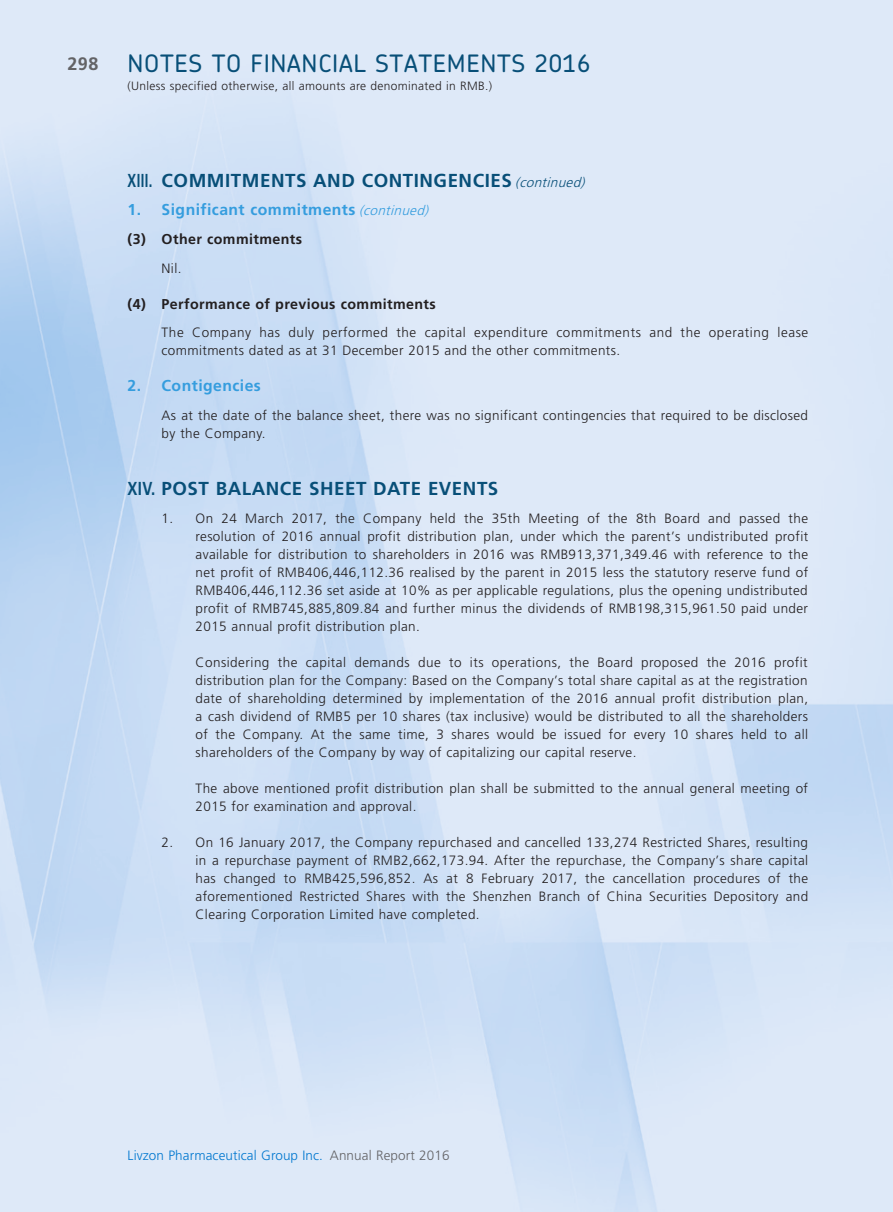
<style>
.page{position:relative;width:893px;height:1212px;background:#fff}
.page>*{position:absolute;margin:0;border:0;box-sizing:border-box;transform-origin:0 0}
.t1{font:500 24px "Chevin";letter-spacing:.03em;color:#084f78}
.Heading_1{font:700 18.75px "Frutiger LT Std";letter-spacing:.03em;color:#084f78;scale:.7 1}
.Heading_1-2{font:700 18.75px "Frutiger LT Std";letter-spacing:.03em;color:#084f78;scale:.8 1}
.t2{font:700 18px "Frutiger LT Std";color:#636366}
.Heading_2{font:700 15.75px "Frutiger LT Std";letter-spacing:.03em;color:#359dde}
.Heading_3{font:700 14.25px "Frutiger LT Std";letter-spacing:.03em;color:#231f20}
.Body_Text{font:300 13.5px/18px "Frutiger LT Std";letter-spacing:.03em;color:#231f20}
.t3{font:300 13.5px "Frutiger LT Std";letter-spacing:.01em;color:#0077cf}
.t4{font:300 12px "Frutiger LT Std";letter-spacing:.03em;color:#231f20}
.s1{font-weight:300;font-style:italic;font-size:13.5px}
.s2{color:#636366}
</style>
<div class="page">
<img style="left:0;top:0;width:893px;height:1212px">
<h3 class="t2" style="left:67px;top:53px;width:33px">298</h3>
<h1 class="t1" style="left:128px;top:47px;width:464px">NOTES TO FINANCIAL STATEMENTS 2016</h1>
<p class="t4" style="left:128px;top:79px;width:366px">(Unless specified otherwise, all amounts are denominated in RMB.)</p>
<p class="Heading_1" style="left:128px;top:169px;width:660px">XIII. COMMITMENTS AND CONTINGENCIES <span class="s1">(continued)</span></p>
<p class="Heading_2" style="left:128px;top:201px;width:306px">1. Significant commitments <span class="s1">(continued)</span></p>
<p class="Heading_3" style="left:128px;top:231px;width:176px">(3) Other commitments</p>
<p class="Body_Text" style="left:162px;top:259px;width:21px">Nil.</p>
<p class="Heading_3" style="left:128px;top:295px;width:310px">(4) Performance of previous commitments</p>
<p class="Body_Text" style="left:162px;top:324px;width:648px">The Company has duly performed the capital expenditure commitments and the operating lease commitments dated as at 31 December 2015 and the other commitments.</p>
<p class="Heading_2" style="left:128px;top:377px;width:135px">2. Contigencies</p>
<p class="Body_Text" style="left:162px;top:407px;width:648px">As at the date of the balance sheet, there was no significant contingencies that required to be disclosed by the Company.</p>
<p class="Heading_1-2" style="left:128px;top:477px;width:465px">XIV. POST BALANCE SHEET DATE EVENTS</p>
<p class="Body_Text" style="left:196px;top:510px;width:614px;text-align:justify;text-indent:-34px">1. On 24 March 2017, the Company held the 35th Meeting of the 8th Board and passed the resolution of 2016 annual profit distribution plan, under which the parent’s undistributed profit available for distribution to shareholders in 2016 was RMB913,371,349.46 with reference to the net profit of RMB406,446,112.36 realised by the parent in 2015 less the statutory reserve fund of RMB406,446,112.36 set aside at 10% as per applicable regulations, plus the opening undistributed profit of RMB745,885,809.84 and further minus the dividends of RMB198,315,961.50 paid under 2015 annual profit distribution plan.</p>
<p class="Body_Text" style="left:196px;top:654px;width:614px;text-align:justify">Considering the capital demands due to its operations, the Board proposed the 2016 profit distribution plan for the Company: Based on the Company’s total share capital as at the registration date of shareholding determined by implementation of the 2016 annual profit distribution plan, a cash dividend of RMB5 per 10 shares (tax inclusive) would be distributed to all the shareholders of the Company. At the same time, 3 shares would be issued for every 10 shares held to all shareholders of the Company by way of capitalizing our capital reserve.</p>
<p class="Body_Text" style="left:196px;top:780px;width:614px">The above mentioned profit distribution plan shall be submitted to the annual general meeting of<br>2015 for examination and approval.</p>
<p class="Body_Text" style="left:196px;top:834px;width:614px;text-align:justify;text-indent:-34px">2. On 16 January 2017, the Company repurchased and cancelled 133,274 Restricted Shares, resulting in a repurchase payment of RMB2,662,173.94. After the repurchase, the Company’s share capital has changed to RMB425,596,852. As at 8 February 2017, the cancellation procedures of the aforementioned Restricted Shares with the Shenzhen Branch of China Securities Depository and Clearing Corporation Limited have completed.</p>
<p class="t3" style="left:128px;top:1148px;width:323px">Livzon Pharmaceutical Group Inc. <span class="s2">Annual Report 2016</span></p>
</div>
